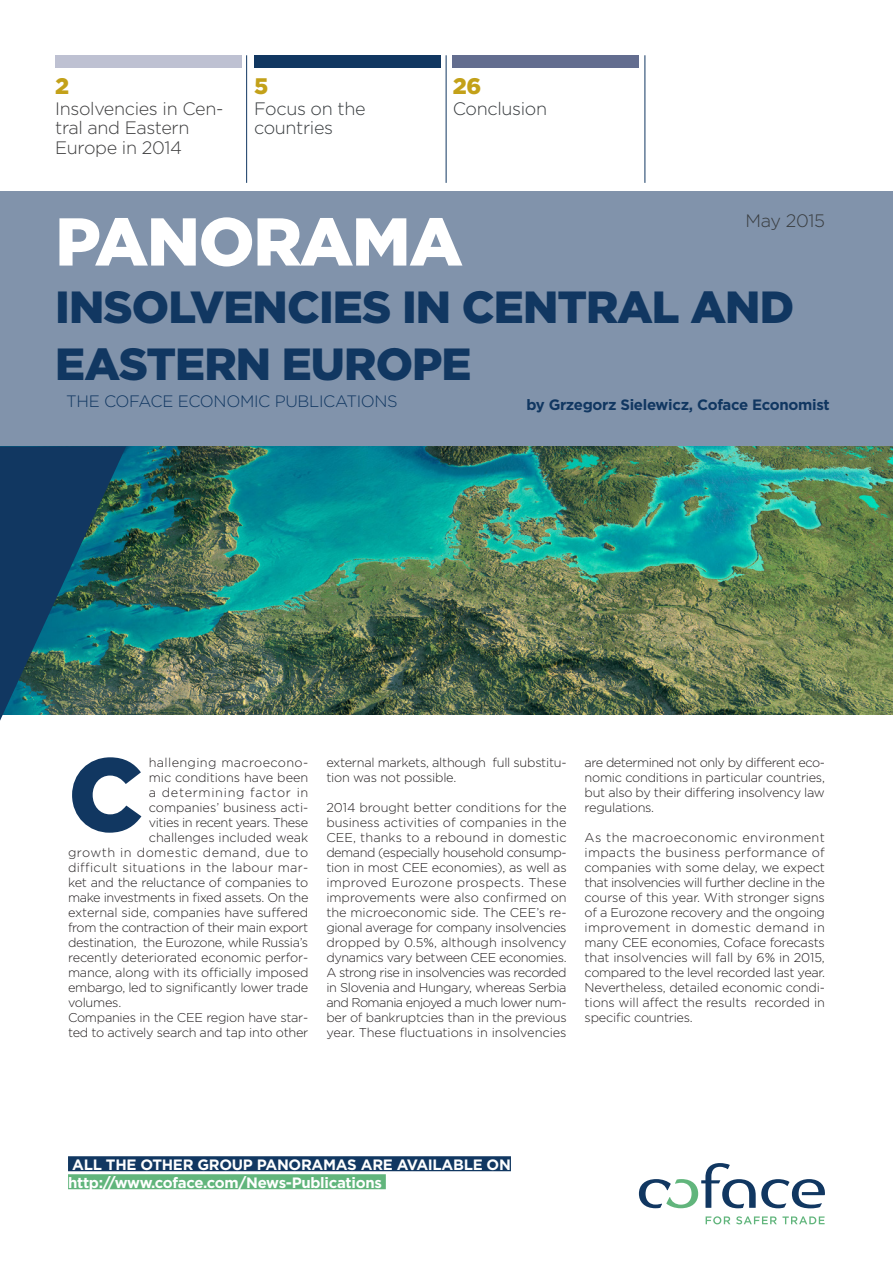
<style>
.page{position:relative;width:893px;height:1263px;background:#fff}
.page>*{position:absolute;margin:0;border:0;box-sizing:border-box;transform-origin:0 0}
.t1{font:900 103.5px "Gotham";color:#113761}
.t2{font:900 67.5px "Gotham";letter-spacing:-.02em;color:#fff}
.t3{font:900 45px/57px "Gotham";letter-spacing:-.02em;color:#113761}
.t4{font:900 22.5px "Gotham";color:#c3a119}
.t5{font:300 18px/19.5px "Gotham";letter-spacing:-.02em;color:#3e3e3f}
.t6{font:300 18px/19.5px "Gotham";letter-spacing:-.02em;color:#393d40}
.t7{font:300 16.5px "Gotham";letter-spacing:-.02em;color:#113761}
.t8{font:700 15px "Gotham";letter-spacing:-.02em;color:#fff}
.t9{font:700 15px "Gotham";letter-spacing:-.02em;color:#113761}
.Texte_courant{font:300 12.75px/15px "Gotham";letter-spacing:-.02em;color:#231f20;text-align:justify}
.Texte_courant-2{font:300 12.75px "Gotham";letter-spacing:.025em;color:#231f20}
.Texte_courant-3{font:300 12.75px "Gotham";letter-spacing:.035em;color:#231f20}
.Texte_courant-4{font:300 12.75px "Gotham";letter-spacing:.055em;color:#231f20}
</style>
<div class="page">
<div style="left:0;top:191px;width:893px;height:255px;background:#8193ab"></div>
<img style="left:126px;top:446px;width:767px;height:269px">
<svg style="left:639px;top:1163px;width:186px;height:45px"></svg>
<svg style="left:706px;top:1216px;width:24px;height:8px"></svg>
<svg style="left:736px;top:1216px;width:89px;height:8px"></svg>
<div style="left:55px;top:55px;width:186px;height:13px;background:#bec1d2"></div>
<div style="left:254px;top:55px;width:186px;height:13px;background:#113761"></div>
<div style="left:453px;top:55px;width:186px;height:13px;background:#636d8f"></div>
<hr style="left:246px;top:55px;width:1px;height:128px;background:#113761">
<hr style="left:446px;top:55px;width:1px;height:128px;background:#113761">
<hr style="left:644px;top:55px;width:1px;height:128px;background:#113761">
<div style="left:68px;top:1156px;width:443px;height:15px;background:#113761"></div>
<div style="left:68px;top:1174px;width:318px;height:15px;background:#61b57c"></div>
<svg style="left:0;top:446px;width:126px;height:275px;background:#1d5367"></svg>
<p class="t4" style="left:55px;top:70px;width:16px">2</p>
<p class="t5" style="left:55px;top:98px;width:170px">Insolvencies in Cen&shy;tral and Eastern<br>Europe in 2014</p>
<p class="t4" style="left:254px;top:70px;width:16px">5</p>
<p class="t6" style="left:254px;top:98px;width:113px">Focus on the countries</p>
<p class="t4" style="left:453px;top:70px;width:30px">26</p>
<p class="t6" style="left:453px;top:98px;width:96px">Conclusion</p>
<p class="t6" style="left:746px;top:210px;width:81px">May 2015</p>
<p class="t2" style="left:55px;top:195px;width:409px">PANORAMA</p>
<p class="t3" style="left:55px;top:278px;width:740px">INSOLVENCIES IN CENTRAL AND<br>EASTERN EUROPE</p>
<p class="t7" style="left:66px;top:390px;width:333px">THE COFACE ECONOMIC PUBLICATIONS</p>
<p class="t9" style="left:526px;top:394px;width:305px">by Grzegorz Sielewicz, Coface Economist</p>
<p class="t1" style="left:68px;top:723px;width:77px">C</p>
<p class="Texte_courant-2" style="left:149px;top:754px;width:161px">hallenging macroecono-</p>
<p class="Texte_courant" style="left:149px;top:770px;width:161px">mic conditions have been</p>
<p class="Texte_courant-4" style="left:149px;top:784px;width:161px">a determining factor in</p>
<p class="Texte_courant" style="left:149px;top:800px;width:161px">companies’ business acti-</p>
<p class="Texte_courant" style="left:149px;top:815px;width:161px">vities in recent years. These</p>
<p class="Texte_courant" style="left:149px;top:830px;width:161px">challenges included weak</p>
<p class="Texte_courant-3" style="left:68px;top:844px;width:242px">growth in domestic demand, due to</p>
<p class="Texte_courant-2" style="left:68px;top:859px;width:242px">difficult situations in the labour mar-</p>
<p class="Texte_courant" style="left:68px;top:875px;width:242px">ket and the reluctance of companies to</p>
<p class="Texte_courant" style="left:68px;top:890px;width:242px">make investments in fixed assets. On the</p>
<p class="Texte_courant" style="left:68px;top:905px;width:242px">external side, companies have suffered</p>
<p class="Texte_courant" style="left:68px;top:920px;width:242px">from the contraction of their main export</p>
<p class="Texte_courant" style="left:68px;top:935px;width:242px">destination, the Eurozone, while Russia’s</p>
<p class="Texte_courant" style="left:68px;top:950px;width:242px">recently deteriorated economic perfor-</p>
<p class="Texte_courant" style="left:68px;top:965px;width:242px">mance, along with its officially imposed</p>
<p class="Texte_courant" style="left:68px;top:980px;width:242px">embargo, led to significantly lower trade</p>
<p class="Texte_courant" style="left:68px;top:995px;width:55px">volumes.</p>
<p class="Texte_courant" style="left:68px;top:1010px;width:242px">Companies in the CEE region have star&shy;ted to actively search and tap into other</p>
<p class="Texte_courant" style="left:326px;top:755px;width:242px">external markets, although full substitu&shy;tion was not possible.</p>
<p class="Texte_courant" style="left:326px;top:800px;width:242px">2014 brought better conditions for the business activities of companies in the CEE, thanks to a rebound in domestic demand (especially household consump&shy;tion in most CEE economies), as well as improved Eurozone prospects. These improvements were also confirmed on the microeconomic side. The CEE’s re&shy;gional average for company insolvencies dropped by 0.5%, although insolvency dynamics vary between CEE economies.<br>A strong rise in insolvencies was recorded in Slovenia and Hungary, whereas Serbia and Romania enjoyed a much lower num&shy;ber of bankruptcies than in the previous year. These fluctuations in insolvencies</p>
<p class="Texte_courant" style="left:585px;top:755px;width:242px">are determined not only by different eco&shy;nomic conditions in particular countries, but also by their differing insolvency law regulations.</p>
<p class="Texte_courant" style="left:585px;top:830px;width:242px">As the macroeconomic environment impacts the business performance of companies with some delay, we expect that insolvencies will further decline in the course of this year. With stronger signs of a Eurozone recovery and the ongoing improvement in domestic demand in many CEE economies, Coface forecasts that insolvencies will fall by 6% in 2015, compared to the level recorded last year.<br>Nevertheless, detailed economic condi&shy;tions will affect the results recorded in specific countries.</p>
<p class="t8" style="left:72px;top:1154px;width:440px">ALL THE OTHER GROUP PANORAMAS ARE AVAILABLE ON</p>
<p class="t8" style="left:68px;top:1172px;width:315px">http://www.coface.com/News-Publications</p>
</div>
